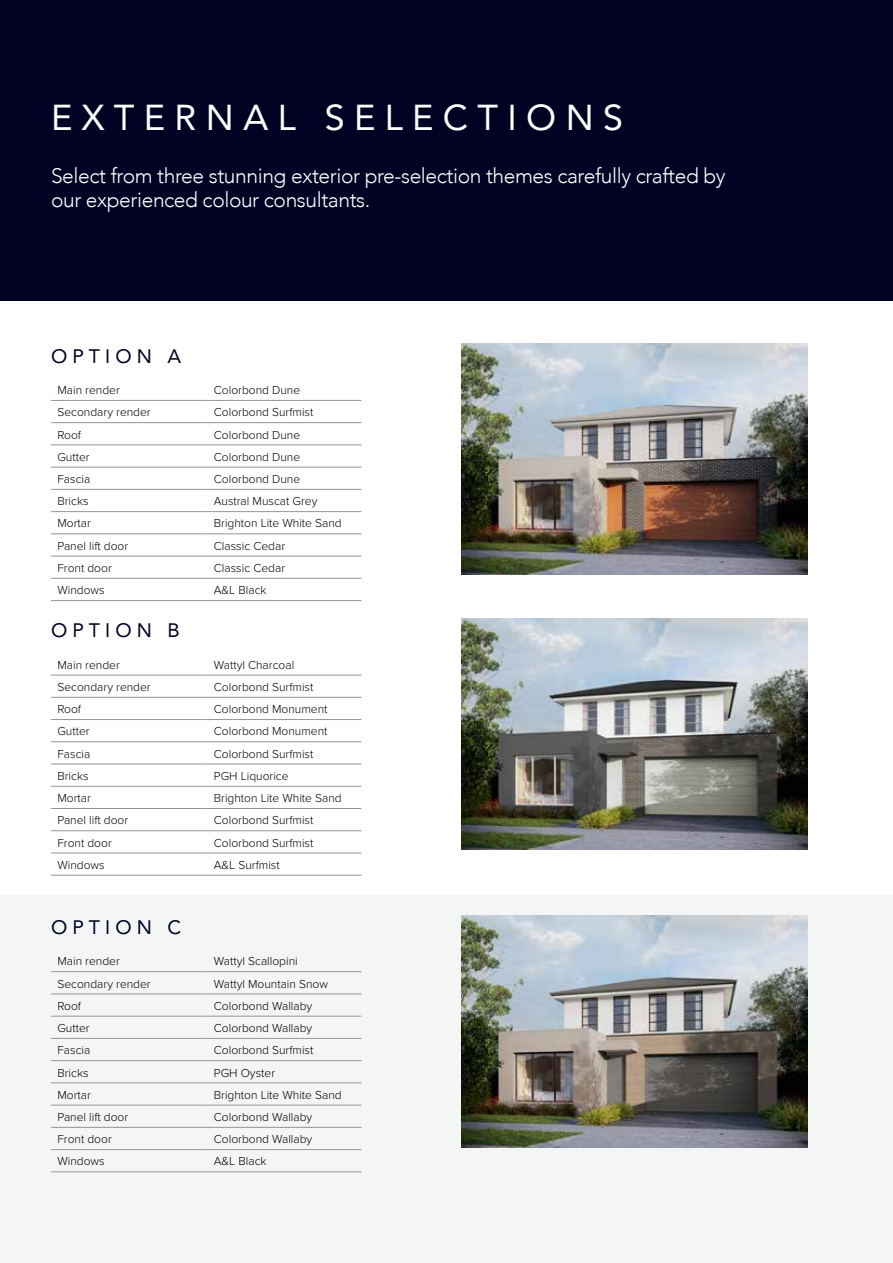
<style>
.page{position:relative;width:893px;height:1263px;background:#fff}
.page>*{position:absolute;margin:0;border:0;box-sizing:border-box;transform-origin:0 0}
.t1{font:36px "Avenir";letter-spacing:.26em;color:#fff}
.t2{font:300 21px/24px "Avenir";letter-spacing:-.02em;color:#fff}
.t3{font:19.5px "Avenir";letter-spacing:.26em;color:#000123}
.t4{font:300 12px "Proxima Nova";color:#000}
</style>
<div class="page">
<div style="left:0;top:896px;width:893px;height:367px;background:#f4f5f5"></div>
<div style="left:0;top:0;width:893px;height:300px;background:#000123"></div>
<img style="left:462px;top:916px;width:346px;height:231px">
<hr style="left:51px;top:400px;width:156px;height:1px;background:#939598">
<hr style="left:207px;top:400px;width:154px;height:1px;background:#939598">
<hr style="left:51px;top:422px;width:156px;height:1px;background:#939598">
<hr style="left:207px;top:422px;width:154px;height:1px;background:#939598">
<hr style="left:51px;top:445px;width:156px;height:1px;background:#939598">
<hr style="left:207px;top:445px;width:154px;height:1px;background:#939598">
<hr style="left:51px;top:467px;width:156px;height:1px;background:#939598">
<hr style="left:207px;top:467px;width:154px;height:1px;background:#939598">
<hr style="left:51px;top:489px;width:156px;height:1px;background:#939598">
<hr style="left:207px;top:489px;width:154px;height:1px;background:#939598">
<hr style="left:51px;top:511px;width:156px;height:1px;background:#939598">
<hr style="left:207px;top:511px;width:154px;height:1px;background:#939598">
<hr style="left:51px;top:534px;width:156px;height:1px;background:#939598">
<hr style="left:207px;top:534px;width:154px;height:1px;background:#939598">
<hr style="left:51px;top:556px;width:156px;height:1px;background:#939598">
<hr style="left:207px;top:556px;width:154px;height:1px;background:#939598">
<hr style="left:51px;top:578px;width:156px;height:1px;background:#939598">
<hr style="left:207px;top:578px;width:154px;height:1px;background:#939598">
<hr style="left:51px;top:600px;width:156px;height:1px;background:#939598">
<hr style="left:207px;top:600px;width:154px;height:1px;background:#939598">
<img style="left:462px;top:618px;width:346px;height:231px">
<img style="left:462px;top:343px;width:346px;height:231px">
<hr style="left:51px;top:675px;width:156px;height:1px;background:#939598">
<hr style="left:207px;top:675px;width:154px;height:1px;background:#939598">
<hr style="left:51px;top:697px;width:156px;height:1px;background:#939598">
<hr style="left:207px;top:697px;width:154px;height:1px;background:#939598">
<hr style="left:51px;top:719px;width:156px;height:1px;background:#939598">
<hr style="left:207px;top:719px;width:154px;height:1px;background:#939598">
<hr style="left:51px;top:741px;width:156px;height:1px;background:#939598">
<hr style="left:207px;top:741px;width:154px;height:1px;background:#939598">
<hr style="left:51px;top:764px;width:156px;height:1px;background:#939598">
<hr style="left:207px;top:764px;width:154px;height:1px;background:#939598">
<hr style="left:51px;top:786px;width:156px;height:1px;background:#939598">
<hr style="left:207px;top:786px;width:154px;height:1px;background:#939598">
<hr style="left:51px;top:808px;width:156px;height:1px;background:#939598">
<hr style="left:207px;top:808px;width:154px;height:1px;background:#939598">
<hr style="left:51px;top:830px;width:156px;height:1px;background:#939598">
<hr style="left:207px;top:830px;width:154px;height:1px;background:#939598">
<hr style="left:51px;top:853px;width:156px;height:1px;background:#939598">
<hr style="left:207px;top:853px;width:154px;height:1px;background:#939598">
<hr style="left:51px;top:875px;width:156px;height:1px;background:#939598">
<hr style="left:207px;top:875px;width:154px;height:1px;background:#939598">
<hr style="left:51px;top:971px;width:156px;height:1px;background:#939598">
<hr style="left:207px;top:971px;width:154px;height:1px;background:#939598">
<hr style="left:51px;top:994px;width:156px;height:1px;background:#939598">
<hr style="left:207px;top:994px;width:154px;height:1px;background:#939598">
<hr style="left:51px;top:1016px;width:156px;height:1px;background:#939598">
<hr style="left:207px;top:1016px;width:154px;height:1px;background:#939598">
<hr style="left:51px;top:1038px;width:156px;height:1px;background:#939598">
<hr style="left:207px;top:1038px;width:154px;height:1px;background:#939598">
<hr style="left:51px;top:1060px;width:156px;height:1px;background:#939598">
<hr style="left:207px;top:1060px;width:154px;height:1px;background:#939598">
<hr style="left:51px;top:1082px;width:156px;height:1px;background:#939598">
<hr style="left:207px;top:1082px;width:154px;height:1px;background:#939598">
<hr style="left:51px;top:1105px;width:156px;height:1px;background:#939598">
<hr style="left:207px;top:1105px;width:154px;height:1px;background:#939598">
<hr style="left:51px;top:1127px;width:156px;height:1px;background:#939598">
<hr style="left:207px;top:1127px;width:154px;height:1px;background:#939598">
<hr style="left:51px;top:1149px;width:156px;height:1px;background:#939598">
<hr style="left:207px;top:1149px;width:154px;height:1px;background:#939598">
<hr style="left:51px;top:1171px;width:156px;height:1px;background:#939598">
<hr style="left:207px;top:1171px;width:154px;height:1px;background:#939598">
<h1 class="t1" style="left:51px;top:88px;width:574px">EXTERNAL SELECTIONS</h1>
<h2 class="t2" style="left:51px;top:163px;width:676px">Select from three stunning exterior pre-selection themes carefully crafted by our experienced colour consultants.</h2>
<h3 class="t3" style="left:51px;top:340px;width:132px">OPTION A</h3>
<p class="t4" style="left:57px;top:383px;width:64px">Main render</p>
<p class="t4" style="left:214px;top:383px;width:88px">Colorbond Dune</p>
<p class="t4" style="left:57px;top:405px;width:95px">Secondary render</p>
<p class="t4" style="left:214px;top:405px;width:101px">Colorbond Surfmist</p>
<p class="t4" style="left:57px;top:428px;width:25px">Roof</p>
<p class="t4" style="left:214px;top:428px;width:88px">Colorbond Dune</p>
<p class="t4" style="left:57px;top:450px;width:34px">Gutter</p>
<p class="t4" style="left:214px;top:450px;width:88px">Colorbond Dune</p>
<p class="t4" style="left:57px;top:472px;width:35px">Fascia</p>
<p class="t4" style="left:214px;top:472px;width:88px">Colorbond Dune</p>
<p class="t4" style="left:57px;top:494px;width:33px">Bricks</p>
<p class="t4" style="left:214px;top:494px;width:105px">Austral Muscat Grey</p>
<p class="t4" style="left:57px;top:517px;width:35px">Mortar</p>
<p class="t4" style="left:214px;top:517px;width:129px">Brighton Lite White Sand</p>
<p class="t4" style="left:57px;top:539px;width:72px">Panel lift door</p>
<p class="t4" style="left:214px;top:539px;width:73px">Classic Cedar</p>
<p class="t4" style="left:57px;top:561px;width:56px">Front door</p>
<p class="t4" style="left:214px;top:561px;width:73px">Classic Cedar</p>
<p class="t4" style="left:57px;top:583px;width:49px">Windows</p>
<p class="t4" style="left:214px;top:583px;width:54px">A&amp;L Black</p>
<h3 class="t3" style="left:51px;top:615px;width:130px">OPTION B</h3>
<p class="t4" style="left:57px;top:658px;width:64px">Main render</p>
<p class="t4" style="left:214px;top:658px;width:82px">Wattyl Charcoal</p>
<p class="t4" style="left:57px;top:680px;width:95px">Secondary render</p>
<p class="t4" style="left:214px;top:680px;width:101px">Colorbond Surfmist</p>
<p class="t4" style="left:57px;top:702px;width:25px">Roof</p>
<p class="t4" style="left:214px;top:702px;width:115px">Colorbond Monument</p>
<p class="t4" style="left:57px;top:724px;width:34px">Gutter</p>
<p class="t4" style="left:214px;top:724px;width:115px">Colorbond Monument</p>
<p class="t4" style="left:57px;top:747px;width:35px">Fascia</p>
<p class="t4" style="left:214px;top:747px;width:101px">Colorbond Surfmist</p>
<p class="t4" style="left:57px;top:769px;width:33px">Bricks</p>
<p class="t4" style="left:214px;top:769px;width:76px">PGH Liquorice</p>
<p class="t4" style="left:57px;top:791px;width:35px">Mortar</p>
<p class="t4" style="left:214px;top:791px;width:129px">Brighton Lite White Sand</p>
<p class="t4" style="left:57px;top:813px;width:72px">Panel lift door</p>
<p class="t4" style="left:214px;top:813px;width:101px">Colorbond Surfmist</p>
<p class="t4" style="left:57px;top:836px;width:56px">Front door</p>
<p class="t4" style="left:214px;top:836px;width:101px">Colorbond Surfmist</p>
<p class="t4" style="left:57px;top:858px;width:49px">Windows</p>
<p class="t4" style="left:214px;top:858px;width:67px">A&amp;L Surfmist</p>
<h3 class="t3" style="left:51px;top:911px;width:132px">OPTION C</h3>
<p class="t4" style="left:57px;top:954px;width:64px">Main render</p>
<p class="t4" style="left:214px;top:954px;width:85px">Wattyl Scallopini</p>
<p class="t4" style="left:57px;top:977px;width:95px">Secondary render</p>
<p class="t4" style="left:214px;top:977px;width:116px">Wattyl Mountain Snow</p>
<p class="t4" style="left:57px;top:999px;width:25px">Roof</p>
<p class="t4" style="left:214px;top:999px;width:100px">Colorbond Wallaby</p>
<p class="t4" style="left:57px;top:1021px;width:34px">Gutter</p>
<p class="t4" style="left:214px;top:1021px;width:100px">Colorbond Wallaby</p>
<p class="t4" style="left:57px;top:1043px;width:35px">Fascia</p>
<p class="t4" style="left:214px;top:1043px;width:101px">Colorbond Surfmist</p>
<p class="t4" style="left:57px;top:1065px;width:33px">Bricks</p>
<p class="t4" style="left:214px;top:1065px;width:63px">PGH Oyster</p>
<p class="t4" style="left:57px;top:1088px;width:35px">Mortar</p>
<p class="t4" style="left:214px;top:1088px;width:129px">Brighton Lite White Sand</p>
<p class="t4" style="left:57px;top:1110px;width:72px">Panel lift door</p>
<p class="t4" style="left:214px;top:1110px;width:100px">Colorbond Wallaby</p>
<p class="t4" style="left:57px;top:1132px;width:56px">Front door</p>
<p class="t4" style="left:214px;top:1132px;width:100px">Colorbond Wallaby</p>
<p class="t4" style="left:57px;top:1154px;width:49px">Windows</p>
<p class="t4" style="left:214px;top:1154px;width:54px">A&amp;L Black</p>
</div>
